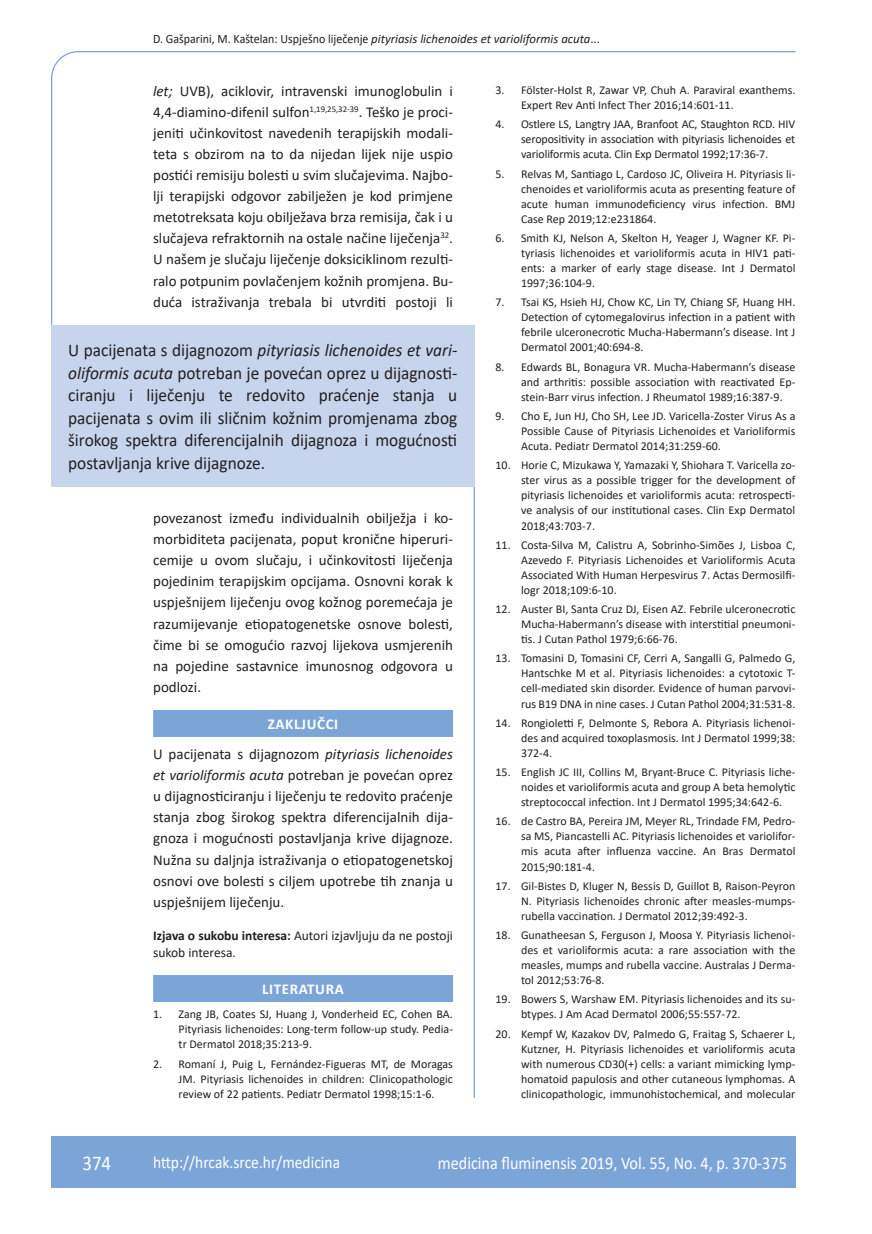
<style>
.page{position:relative;width:872px;height:1234px;background:#fff}
.page>*{position:absolute;margin:0;border:0;box-sizing:border-box;transform-origin:0 0}
.t1{font:21px "Calibri";color:#fff;scale:.9 1}
.anterfile{font:18px/22.5px "Calibri";color:#231f20;text-align:justify;scale:.96 1}
.t2{font:18px "Calibri";color:#fff;scale:.9 1}
.t3{font:17.25px "Calibri";color:#fff;scale:.9 1}
.osnovni_tekst{font:15px/21px "Calibri";color:#231f20;text-align:justify}
.naslov_ruler{font:700 15px "Calibri";letter-spacing:.04em;color:#fff}
.izjava{font:13.5px/16.5px "Calibri";color:#231f20}
.glava{font:12.75px "Calibri";color:#231f20;scale:.94 1}
.literatura{font:12px/15px "Calibri";color:#231f20;text-align:justify}
.s1{font-style:italic}
.s2{font-weight:700}
</style>
<div class="page">
<svg style="left:51px;top:51px;width:745px;height:275px"></svg>
<hr style="left:473px;top:486px;width:2px;height:611px;background:#7ca5d7">
<div style="left:51px;top:1135px;width:744px;height:51px;background:#7ca5d7"></div>
<div style="left:51px;top:325px;width:423px;height:162px;background:#c6d5ec"></div>
<div style="left:153px;top:709px;width:300px;height:27px;background:#7ca5d7"></div>
<div style="left:153px;top:974px;width:300px;height:27px;background:#7ca5d7"></div>
<p class="glava" style="left:153px;top:29px;width:477px">D. Gašparini, M. Kaštelan: Uspješno liječenje <span class="s1">pityriasis lichenoides et varioliformis acuta</span>...</p>
<p class="osnovni_tekst" style="left:153px;top:80px;width:301px"><span class="s1">let;</span> UVB), aciklovir, intravenski imunoglobulin i 4,4-diamino-difenil sulfon<sup>1,19,25,32-39</sup>. Teško je proci&shy;jeniti učinkovitost navedenih terapijskih modali&shy;teta s obzirom na to da nijedan lijek nije uspio postići remisiju bolesti u svim slučajevima. Najbo&shy;lji terapijski odgovor zabilježen je kod primjene metotreksata koju obilježava brza remisija, čak i u slučajeva refraktornih na ostale načine liječenja<sup>32</sup>.<br>U našem je slučaju liječenje doksiciklinom rezulti&shy;ralo potpunim povlačenjem kožnih promjena. Bu&shy;duća istraživanja trebala bi utvrditi postoji li</p>
<p class="literatura" style="left:521px;top:82px;width:276px;text-indent:-26px">3. Fölster-Holst R, Zawar VP, Chuh A. Paraviral exanthems.<br>Expert Rev Anti Infect Ther 2016;14:601-11.</p>
<p class="literatura" style="left:521px;top:117px;width:276px;text-indent:-26px">4. Ostlere LS, Langtry JAA, Branfoot AC, Staughton RCD. HIV seropositivity in association with pityriasis lichenoides et varioliformis acuta. Clin Exp Dermatol 1992;17:36-7.</p>
<p class="literatura" style="left:521px;top:166px;width:276px;text-indent:-26px">5. Relvas M, Santiago L, Cardoso JC, Oliveira H. Pityriasis li&shy;chenoides et varioliformis acuta as presenting feature of acute human immunodeficiency virus infection. BMJ Case Rep 2019;12:e231864.</p>
<p class="literatura" style="left:521px;top:230px;width:276px;text-indent:-26px">6. Smith KJ, Nelson A, Skelton H, Yeager J, Wagner KF. Pi&shy;tyriasis lichenoides et varioliformis acuta in HIV1 pati&shy;ents: a marker of early stage disease. Int J Dermatol 1997;36:104-9.</p>
<p class="literatura" style="left:521px;top:294px;width:276px;text-indent:-26px">7. Tsai KS, Hsieh HJ, Chow KC, Lin TY, Chiang SF, Huang HH.<br>Detection of cytomegalovirus infection in a patient with febrile ulceronecrotic Mucha-Habermann’s disease. Int J Dermatol 2001;40:694-8.</p>
<p class="literatura" style="left:521px;top:359px;width:276px;text-indent:-26px">8. Edwards BL, Bonagura VR. Mucha-Habermann’s disease and arthritis: possible association with reactivated Ep&shy;stein-Barr virus infection. J Rheumatol 1989;16:387-9.</p>
<p class="literatura" style="left:521px;top:408px;width:276px;text-indent:-26px">9. Cho E, Jun HJ, Cho SH, Lee JD. Varicella-Zoster Virus As a Possible Cause of Pityriasis Lichenoides et Varioliformis Acuta. Pediatr Dermatol 2014;31:259-60.</p>
<p class="literatura" style="left:521px;top:457px;width:276px;text-indent:-26px">10. Horie C, Mizukawa Y, Yamazaki Y, Shiohara T. Varicella zo&shy;ster virus as a possible trigger for the development of pityriasis lichenoides et varioliformis acuta: retrospecti&shy;ve analysis of our institutional cases. Clin Exp Dermatol 2018;43:703-7.</p>
<p class="literatura" style="left:521px;top:537px;width:276px;text-indent:-26px">11. Costa-Silva M, Calistru A, Sobrinho-Simões J, Lisboa C, Azevedo F. Pityriasis Lichenoides et Varioliformis Acuta Associated With Human Herpesvirus 7. Actas Dermosilfi&shy;logr 2018;109:6-10.</p>
<p class="literatura" style="left:521px;top:601px;width:276px;text-indent:-26px">12. Auster BI, Santa Cruz DJ, Eisen AZ. Febrile ulceronecrotic Mucha-Habermann’s disease with interstitial pneumoni&shy;tis. J Cutan Pathol 1979;6:66-76.</p>
<p class="literatura" style="left:521px;top:650px;width:276px;text-indent:-26px">13. Tomasini D, Tomasini CF, Cerri A, Sangalli G, Palmedo G, Hantschke M et al. Pityriasis lichenoides: a cytotoxic T&shy;cell-mediated skin disorder. Evidence of human parvovi&shy;rus B19 DNA in nine cases. J Cutan Pathol 2004;31:531-8.</p>
<p class="literatura" style="left:521px;top:714px;width:276px;text-indent:-26px">14. Rongioletti F, Delmonte S, Rebora A. Pityriasis lichenoi&shy;des and acquired toxoplasmosis. Int J Dermatol 1999;38:<br>372-4.</p>
<p class="literatura" style="left:521px;top:764px;width:276px;text-indent:-26px">15. English JC III, Collins M, Bryant-Bruce C. Pityriasis liche&shy;noides et varioliformis acuta and group A beta hemolytic streptococcal infection. Int J Dermatol 1995;34:642-6.</p>
<p class="literatura" style="left:521px;top:813px;width:276px;text-indent:-26px">16. de Castro BA, Pereira JM, Meyer RL, Trindade FM, Pedro&shy;sa MS, Piancastelli AC. Pityriasis lichenoides et variolifor&shy;mis acuta after influenza vaccine. An Bras Dermatol 2015;90:181-4.</p>
<p class="literatura" style="left:521px;top:877px;width:276px;text-indent:-26px">17. Gil-Bistes D, Kluger N, Bessis D, Guillot B, Raison-Peyron N. Pityriasis lichenoides chronic after measles-mumps&shy;rubella vaccination. J Dermatol 2012;39:492-3.</p>
<p class="literatura" style="left:521px;top:927px;width:276px;text-indent:-26px">18. Gunatheesan S, Ferguson J, Moosa Y. Pityriasis lichenoi&shy;des et varioliformis acuta: a rare association with the measles, mumps and rubella vaccine. Australas J Derma&shy;tol 2012;53:76-8.</p>
<p class="literatura" style="left:521px;top:991px;width:276px;text-indent:-26px">19. Bowers S, Warshaw EM. Pityriasis lichenoides and its su&shy;btypes. J Am Acad Dermatol 2006;55:557-72.</p>
<p class="literatura" style="left:521px;top:1025px;width:276px;text-indent:-26px">20. Kempf W, Kazakov DV, Palmedo G, Fraitag S, Schaerer L, Kutzner, H. Pityriasis lichenoides et varioliformis acuta with numerous CD30(+) cells: a variant mimicking lymp&shy;homatoid papulosis and other cutaneous lymphomas. A clinicopathologic, immunohistochemical, and molecular</p>
<p class="anterfile" style="left:68px;top:338px;width:407px">U pacijenata s dijagnozom <span class="s1">pityriasis lichenoides et vari&shy;oliformis acuta</span> potreban je povećan oprez u dijagnosti&shy;ciranju i liječenju te redovito praćenje stanja u pacijenata s ovim ili sličnim kožnim promjenama zbog širokog spektra diferencijalnih dijagnoza i mogućnosti postavljanja krive dijagnoze.</p>
<p class="osnovni_tekst" style="left:153px;top:507px;width:301px">povezanost između individualnih obilježja i ko&shy;morbiditeta pacijenata, poput kronične hiperuri&shy;cemije u ovom slučaju, i učinkovitosti liječenja pojedinim terapijskim opcijama. Osnovni korak k uspješnijem liječenju ovog kožnog poremećaja je razumijevanje etiopatogenetske osnove bolesti, čime bi se omogućio razvoj lijekova usmjerenih na pojedine sastavnice imunosnog odgovora u podlozi.</p>
<p class="naslov_ruler" style="left:268px;top:713px;width:72px">ZAKLJUČCI</p>
<p class="osnovni_tekst" style="left:153px;top:743px;width:301px">U pacijenata s dijagnozom <span class="s1">pityriasis lichenoides et varioliformis acuta</span> potreban je povećan oprez u dijagnosticiranju i liječenju te redovito praćenje stanja zbog širokog spektra diferencijalnih dija&shy;gnoza i mogućnosti postavljanja krive dijagnoze.<br>Nužna su daljnja istraživanja o etiopatogenetskoj osnovi ove bolesti s ciljem upotrebe tih znanja u uspješnijem liječenju.</p>
<p class="izjava" style="left:153px;top:926px;width:301px"><span class="s2">Izjava o sukobu interesa:</span> Autori izjavljuju da ne postoji sukob interesa.</p>
<p class="naslov_ruler" style="left:262px;top:977px;width:83px">LITERATURA</p>
<p class="literatura" style="left:179px;top:1006px;width:276px;text-indent:-26px">1. Zang JB, Coates SJ, Huang J, Vonderheid EC, Cohen BA.<br>Pityriasis lichenoides: Long-term follow-up study. Pedia&shy;tr Dermatol 2018;35:213-9.</p>
<p class="literatura" style="left:179px;top:1055px;width:276px;text-indent:-26px">2. Romaní J, Puig L, Fernández-Figueras MT, de Moragas JM. Pityriasis lichenoides in children: Clinicopathologic review of 22 patients. Pediatr Dermatol 1998;15:1-6.</p>
<p class="t1" style="left:82px;top:1147px;width:33px">374</p>
<p class="t3" style="left:153px;top:1149px;width:209px">http://hrcak.srce.hr/medicina</p>
<p class="t2" style="left:438px;top:1149px;width:389px">medicina fluminensis 2019, Vol. 55, No. 4, p. 370-375</p>
</div>
